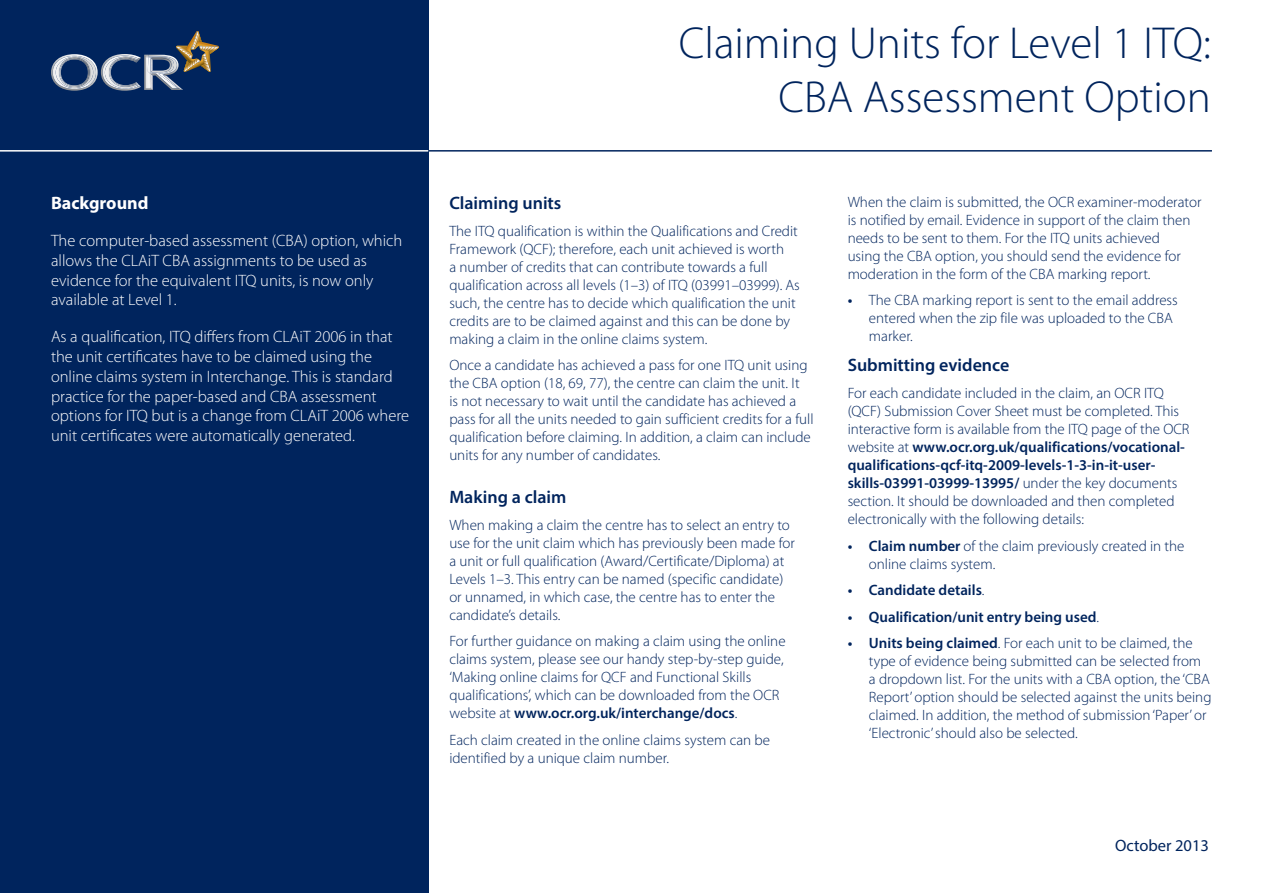
<style>
.page{position:relative;width:1263px;height:893px;background:#fff}
.page>*{position:absolute;margin:0;border:0;box-sizing:border-box;transform-origin:0 0}
.t1{font:300 45px/54px "Myriad Pro";color:#00245d;text-align:right}
.t2{font:600 18px "Myriad Pro";color:#00245d}
.t3{font:700 18px "Myriad Pro";color:#fff}
.t4{font:300 16.5px/19.8px "Myriad Pro";color:#fff}
.t5{font:16.5px "Myriad Pro";color:#00245d}
.t6{font:300 15px/18px "Myriad Pro";color:#00245d}
.t7{font:600 15px "Myriad Pro";color:#00245d}
.s1{font-weight:600}
.s2{font-weight:300}
</style>
<div class="page">
<div style="left:0;top:0;width:428px;height:893px;background:#00245d"></div>
<svg style="left:51px;top:31px;width:168px;height:60px"></svg>
<hr style="left:308px;top:150px;width:904px;height:2px;background:#00245d">
<hr style="left:0;top:150px;width:428px;height:2px;background:#fff">
<p class="t3" style="left:51px;top:191px;width:99px">Background</p>
<p class="t4" style="left:51px;top:231px;width:353px">The computer-based assessment (CBA) option, which allows the CLAiT CBA assignments to be used as evidence for the equivalent ITQ units, is now only available at Level 1.</p>
<p class="t4" style="left:51px;top:327px;width:359px">As a qualification, ITQ differs from CLAiT 2006 in that the unit certificates have to be claimed using the online claims system in Interchange. This is standard practice for the paper-based and CBA assessment options for ITQ but is a change from CLAiT 2006 where unit certificates were automatically generated.</p>
<p class="t1" style="left:679px;top:17px;width:533px">Claiming Units for Level 1 ITQ:<br>CBA Assessment Option</p>
<p class="t2" style="left:449px;top:192px;width:114px">Claiming units</p>
<p class="t6" style="left:449px;top:222px;width:352px">The ITQ qualification is within the Qualifications and Credit Framework (QCF); therefore, each unit achieved is worth<br>a number of credits that can contribute towards a full qualification across all levels (1–3) of ITQ (03991–03999). As such, the centre has to decide which qualification the unit credits are to be claimed against and this can be done by making a claim in the online claims system.</p>
<p class="t6" style="left:449px;top:356px;width:366px">Once a candidate has achieved a pass for one ITQ unit using the CBA option (18, 69, 77), the centre can claim the unit. It<br>is not necessary to wait until the candidate has achieved a pass for all the units needed to gain sufficient credits for a full qualification before claiming. In addition, a claim can include units for any number of candidates.</p>
<p class="t2" style="left:449px;top:485px;width:119px">Making a claim</p>
<p class="t6" style="left:449px;top:516px;width:347px">When making a claim the centre has to select an entry to use for the unit claim which has previously been made for a unit or full qualification (Award/Certificate/Diploma) at Levels 1–3. This entry can be named (specific candidate) or unnamed, in which case, the centre has to enter the candidate’s details.</p>
<p class="t6" style="left:449px;top:632px;width:338px">For further guidance on making a claim using the online claims system, please see our handy step-by-step guide, ‘Making online claims for QCF and Functional Skills qualifications’, which can be downloaded from the OCR website at <span class="s1">www.ocr.org.uk/interchange/docs</span>.</p>
<p class="t6" style="left:449px;top:731px;width:322px">Each claim created in the online claims system can be identified by a unique claim number.</p>
<p class="t6" style="left:848px;top:193px;width:355px">When the claim is submitted, the OCR examiner-moderator is notified by email. Evidence in support of the claim then needs to be sent to them. For the ITQ units achieved<br>using the CBA option, you should send the evidence for moderation in the form of the CBA marking report.</p>
<p class="t6" style="left:869px;top:292px;width:310px;text-indent:-21px"><span class="s1">•</span> The CBA marking report is sent to the email address entered when the zip file was uploaded to the CBA marker.</p>
<p class="t2" style="left:848px;top:354px;width:163px">Submitting evidence</p>
<p class="t6" style="left:848px;top:384px;width:343px">For each candidate included in the claim, an OCR ITQ (QCF) Submission Cover Sheet must be completed. This interactive form is available from the ITQ page of the OCR website at <span class="s1">www.ocr.org.uk/qualifications/vocational&shy;qualifications-qcf-itq-2009-levels-1-3-in-it-user&shy;skills-03991-03999-13995/</span> under the key documents section. It should be downloaded and then completed electronically with the following details:</p>
<p class="t6" style="left:869px;top:537px;width:317px;text-indent:-21px"><span class="s1">• Claim number</span> of the claim previously created in the online claims system.</p>
<p class="t7" style="left:848px;top:580px;width:138px">• Candidate details<span class="s2">.</span></p>
<p class="t7" style="left:848px;top:607px;width:253px">• Qualification/unit entry being used<span class="s2">.</span></p>
<p class="t6" style="left:869px;top:634px;width:344px;text-indent:-21px"><span class="s1">• Units being claimed</span>. For each unit to be claimed, the type of evidence being submitted can be selected from a dropdown list. For the units with a CBA option, the ‘CBA Report’ option should be selected against the units being claimed. In addition, the method of submission ‘Paper’ or ‘Electronic’ should also be selected.</p>
<p class="t5" style="left:1115px;top:836px;width:95px">October 2013</p>
</div>
